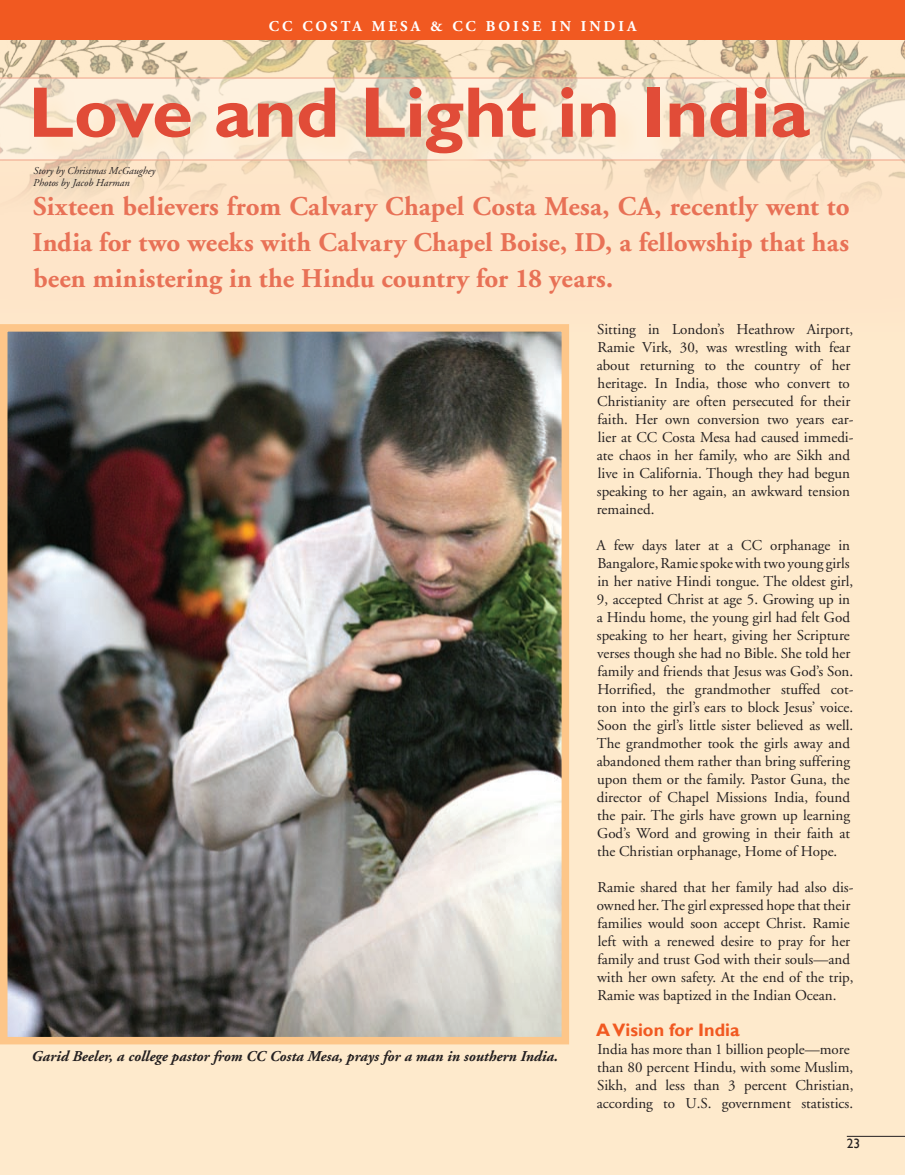
<style>
.page{position:relative;width:905px;height:1175px;background:#fff}
.page>*{position:absolute;margin:0;border:0;box-sizing:border-box;transform-origin:0 0}
.t1{font:700 72px "Gill Sans";letter-spacing:-.01em;color:#e14c38}
.t2{font:700 27px/36px "Adobe Garamond";letter-spacing:.005em;color:#e87156;text-align:justify}
.t3{font:700 18px "Gill Sans";color:#f15921}
.t4{font:15px/18px "Adobe Garamond";color:#231f20}
.t5{font:italic 700 15px "Adobe Garamond";color:#231f20}
.t6{font:700 15px "Adobe Garamond";letter-spacing:.2em;color:#fff}
.t7{font:13.5px "Gill Sans";color:#231f20}
.t8{font:italic 10.5px/12px "Adobe Garamond";color:#231f20}
</style>
<div class="page">
<div style="left:0;top:0;width:904px;height:1174px;background:#feeacc"></div>
<img style="left:0;top:40px;width:904px;height:38px">
<div style="left:0;top:0;width:904px;height:40px;background:#f15921"></div>
<div style="left:0;top:147px;width:904px;height:192px;background:#fee5c9"></div>
<svg style="left:0;top:79px;width:904px;height:81px;fill:#f8ebd7"></svg>
<hr style="left:0;top:78px;width:904px;height:1px;background:#efa289">
<hr style="left:0;top:160px;width:904px;height:1px;background:#efa289">
<svg style="left:29px;top:84px;width:809px;height:100px"></svg>
<img style="left:9px;top:333px;width:551px;height:702px">
<div style="left:0;top:324px;width:569px;height:720px;border:8px solid #fdc689"></div>
<hr style="left:846px;top:1136px;width:58px;height:1px;background:#231f20">
<p class="t6" style="left:269px;top:18px;width:369px">CC COSTA MESA &amp; CC BOISE IN INDIA</p>
<h1 class="t1" style="left:28px;top:69px;width:782px">Love and Light in India</h1>
<p class="t8" style="left:33px;top:165px;width:124px">Story by Christmas McGaughey<br>Photos by Jacob Harman</p>
<h2 class="t2" style="left:33px;top:189px;width:818px">Sixteen believers from Calvary Chapel Costa Mesa, CA, recently went to India for two weeks with Calvary Chapel Boise, ID, a fellowship that has been ministering in the Hindu country for 18 years.</h2>
<p class="t4" style="left:596px;top:321px;width:258px">Sitting in London’s Heathrow Airport, Ramie Virk, 30, was wrestling with fear about returning to the country of her heritage. In India, those who convert to Christianity are often persecuted for their faith. Her own conversion two years ear&shy;lier at CC Costa Mesa had caused immedi&shy;ate chaos in her family, who are Sikh and live in California. Though they had begun speaking to her again, an awkward tension remained.</p>
<p class="t4" style="left:596px;top:537px;width:259px">A few days later at a CC orphanage in Bangalore, Ramie spoke with two young girls in her native Hindi tongue. The oldest girl, 9, accepted Christ at age 5. Growing up in a Hindu home, the young girl had felt God speaking to her heart, giving her Scripture verses though she had no Bible. She told her family and friends that Jesus was God’s Son.<br>Horrified, the grandmother stuffed cot&shy;ton into the girl’s ears to block Jesus’ voice.<br>Soon the girl’s little sister believed as well.<br>The grandmother took the girls away and abandoned them rather than bring suffering upon them or the family. Pastor Guna, the director of Chapel Missions India, found the pair. The girls have grown up learning God’s Word and growing in their faith at the Christian orphanage, Home of Hope.</p>
<p class="t4" style="left:596px;top:879px;width:258px">Ramie shared that her family had also dis&shy;owned her. The girl expressed hope that their families would soon accept Christ. Ramie left with a renewed desire to pray for her family and trust God with their souls—and with her own safety. At the end of the trip, Ramie was baptized in the Indian Ocean.</p>
<p class="t3" style="left:596px;top:1019px;width:145px">A Vision for India</p>
<p class="t4" style="left:596px;top:1041px;width:258px">India has more than 1 billion people—more than 80 percent Hindu, with some Muslim, Sikh, and less than 3 percent Christian, according to U.S. government statistics.</p>
<p class="t5" style="left:32px;top:1047px;width:528px">Garid Beeler, a college pastor from CC Costa Mesa, prays for a man in southern India.</p>
<p class="t7" style="left:846px;top:1135px;width:15px">23</p>
</div>
